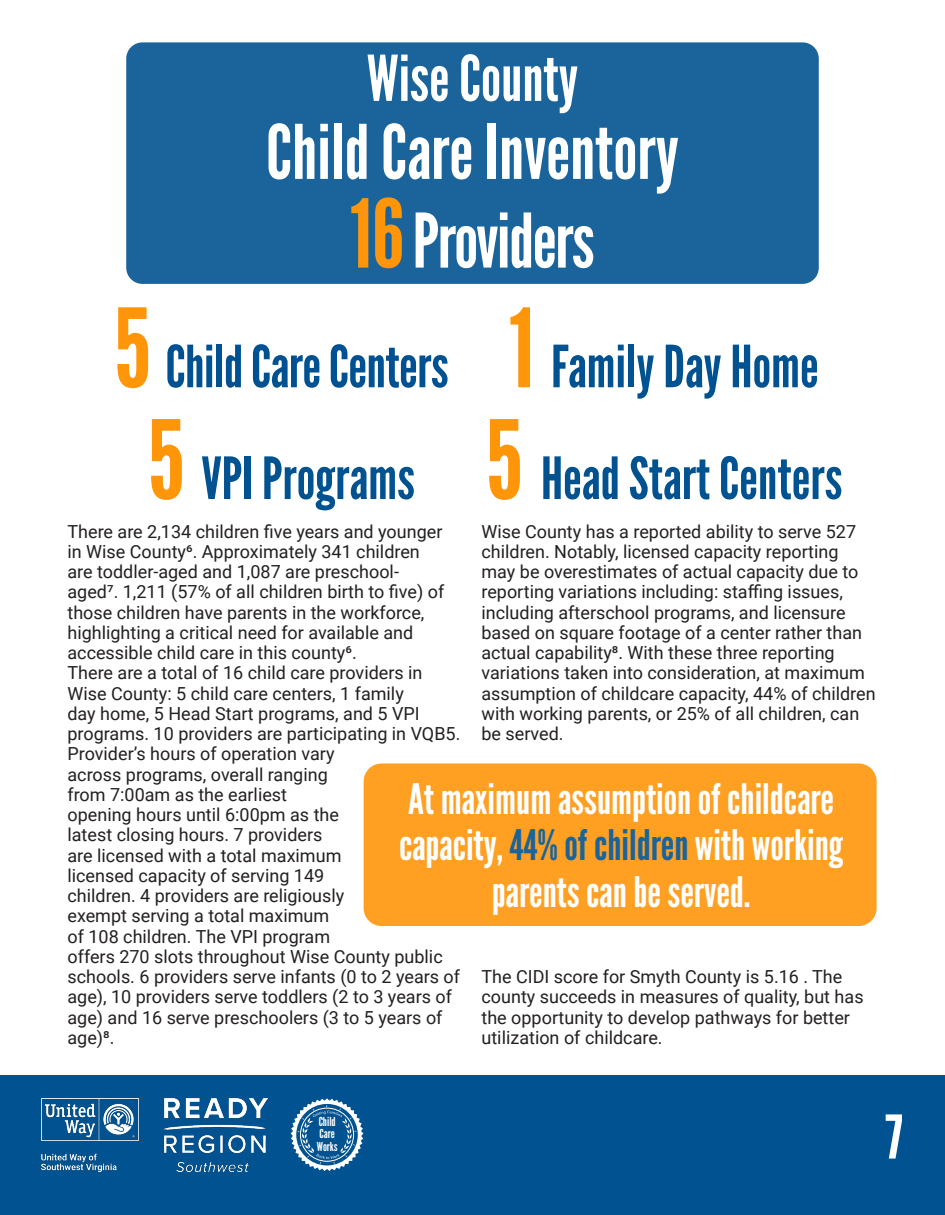
<style>
.page{position:relative;width:945px;height:1215px;background:#fff}
.page>*{position:absolute;margin:0;border:0;box-sizing:border-box;transform-origin:0 0}
.t1{font:75px "League Gothic";letter-spacing:-.005em;color:#fff}
.t2{font:63px "League Gothic";color:#fff}
.t3{font:60px "League Gothic";color:#fff}
.t4{font:58.05px "League Gothic";color:#015290}
.t5{font:58.05px "League Gothic";letter-spacing:-.01em;color:#005191}
.t6{font:42px/46.7px "League Gothic";color:#fff;text-align:center}
.t7{font:18px/20.2px "Roboto";color:#231f20}
.t8{font:12.3px/12.1px "League Gothic";color:#fff}
.s1{font-size:94.5px;color:#ff960a}
.s2{font-size:108.75px;color:#ff960a}
.s3{color:#015290}
</style>
<div class="page">
<div style="left:126px;top:42px;width:693px;height:242px;background:#1a639b;border-radius:16px"></div>
<div style="left:364px;top:763px;width:513px;height:163px;background:#ffa022;border-radius:18px"></div>
<div style="left:0;top:1076px;width:945px;height:139px;background:#015290"></div>
<img style="left:41px;top:1098px;width:227px;height:73px">
<svg style="left:291px;top:1098px;width:72px;height:73px"></svg>
<div style="left:300px;top:1108px;width:54px;height:53px;border:1px solid #fff;border-radius:50%"></div>
<p class="t2" style="left:367px;top:41px;width:213px">Wise County</p>
<p class="t1" style="left:266px;top:107px;width:414px">Child Care Inventory</p>
<p class="t1" style="left:350px;top:196px;width:246px"><span class="s1">16</span>Providers</p>
<p class="t5" style="left:114px;top:332px;width:337px"><span class="s2">5</span> Child Care Centers</p>
<p class="t4" style="left:147px;top:444px;width:269px"><span class="s2">5</span> VPI Programs</p>
<p class="t4" style="left:509px;top:332px;width:311px"><span class="s2">1</span> Family Day Home</p>
<p class="t4" style="left:485px;top:444px;width:359px"><span class="s2">5</span> Head Start Centers</p>
<p class="t7" style="left:68px;top:521px;width:378px">There are 2,134 children five years and younger in Wise County6. Approximately 341 children are toddler-aged and 1,087 are preschool&shy;aged7. 1,211 (57% of all children birth to five) of those children have parents in the workforce, highlighting a critical need for available and accessible child care in this county6.</p>
<p class="t7" style="left:68px;top:662px;width:394px">There are a total of 16 child care providers in Wise County: 5 child care centers, 1 family<br>day home, 5 Head Start programs, and 5 VPI programs. 10 providers are participating in VQB5.<br>Provider’s hours of operation vary<br>across programs, overall ranging<br>from 7:00am as the earliest<br>opening hours until 6:00pm as the<br>latest closing hours. 7 providers<br>are licensed with a total maximum<br>licensed capacity of serving 149<br>children. 4 providers are religiously<br>exempt serving a total maximum<br>of 108 children. The VPI program<br>offers 270 slots throughout Wise County public schools. 6 providers serve infants (0 to 2 years of age), 10 providers serve toddlers (2 to 3 years of age) and 16 serve preschoolers (3 to 5 years of age)8.</p>
<p class="t7" style="left:482px;top:521px;width:396px">Wise County has a reported ability to serve 527 children. Notably, licensed capacity reporting may be overestimates of actual capacity due to reporting variations including: staffing issues, including afterschool programs, and licensure based on square footage of a center rather than actual capability8. With these three reporting variations taken into consideration, at maximum assumption of childcare capacity, 44% of children with working parents, or 25% of all children, can be served.</p>
<h3 class="t6" style="left:399px;top:775px;width:446px">At maximum assumption of childcare capacity,<span class="s3">44% of children</span> with working parents can be served.</h3>
<p class="t7" style="left:482px;top:966px;width:384px">The CIDI score for Smyth County is 5.16 . The county succeeds in measures of quality, but has the opportunity to develop pathways for better utilization of childcare.</p>
<p class="t8" style="left:317px;top:1116px;width:22px">Child<br>Care<br>Works</p>
<p class="t3" style="left:885px;top:1101px;width:19px">7</p>
</div>
